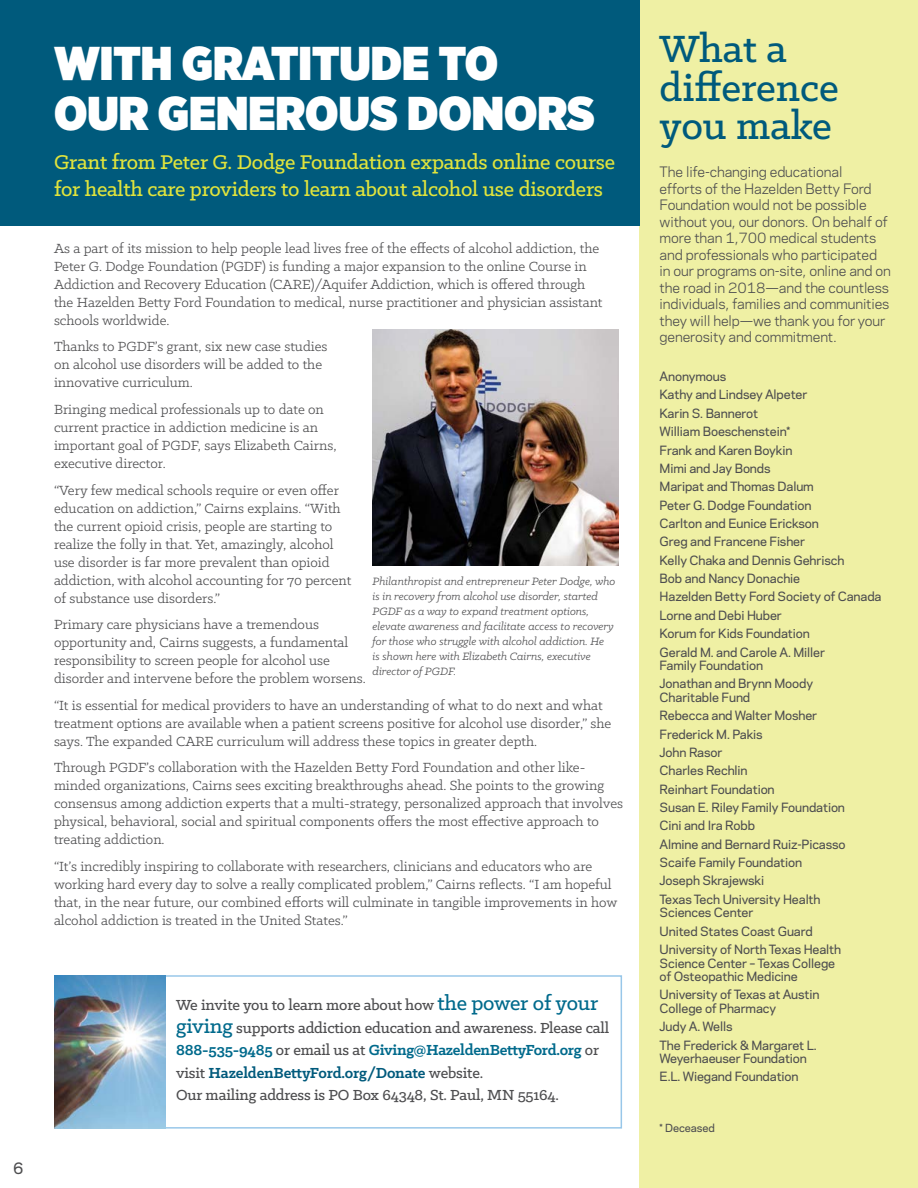
<style>
.page{position:relative;width:918px;height:1188px;background:#fff}
.page>*{position:absolute;margin:0;border:0;box-sizing:border-box;transform-origin:0 0}
.t1{font:900 47.4px/50.1px "Gotham Narrow";color:#fff}
.t2{font:500 42.9px/38.1px "Klinic Slab";color:#005a7c}
.t3{font:500 22.5px/27px "Klinic Slab";letter-spacing:-.01em;color:#e1e43c}
.t4{font:500 16.5px/22.5px "Klinic Slab";letter-spacing:-.01em;color:#4d4d4f}
.t5{font:15px/18px "Klinic Slab";color:#4d4d4f}
.t6{font:500 15px "Polaris";color:#4d4d4f}
.t7{font:13.5px/16.5px "Polaris";letter-spacing:-.01em;color:#4d4d4f}
.t8{font:500 12px/13.5px "Polaris";letter-spacing:-.01em;color:#4d4d4f}
.t9{font:italic 12px/15px "Klinic Slab";color:#4d4d4f}
.t10{font:500 10.5px "Polaris";letter-spacing:-.01em;color:#4d4d4f}
.s1{font-size:22.5px;color:#006a8c}
.s2{font-weight:700;color:#006a8c}
.s3{font-weight:700;color:#005a7c}
</style>
<div class="page">
<div style="left:639px;top:0;width:279px;height:1188px;background:#eff0a4"></div>
<div style="left:0;top:0;width:639px;height:226px;background:#005a7c"></div>
<div style="left:54px;top:975px;width:568px;height:154px;border:2px solid #98c7e9"></div>
<img style="left:373px;top:329px;width:246px;height:236px">
<img style="left:54px;top:976px;width:111px;height:153px">
<p class="t6" style="left:13px;top:1157px;width:12px">6</p>
<h2 class="t1" style="left:54px;top:38px;width:542px">WITH GRATITUDE TO<br>OUR GENEROUS DONORS</h2>
<h3 class="t3" style="left:54px;top:148px;width:563px">Grant from Peter G. Dodge Foundation expands online course for health care providers to learn about alcohol use disorders</h3>
<p class="t5" style="left:54px;top:239px;width:550px">As a part of its mission to help people lead lives free of the effects of alcohol addiction, the Peter G. Dodge Foundation (PGDF) is funding a major expansion to the online Course in Addiction and Recovery Education (CARE)/Aquifer Addiction, which is offered through the Hazelden Betty Ford Foundation to medical, nurse practitioner and physician assistant schools worldwide.</p>
<p class="t5" style="left:54px;top:337px;width:275px">Thanks to PGDF’s grant, six new case studies on alcohol use disorders will be added to the innovative curriculum.</p>
<p class="t5" style="left:54px;top:400px;width:284px">Bringing medical professionals up to date on current practice in addiction medicine is an important goal of PGDF, says Elizabeth Cairns, executive director.</p>
<p class="t5" style="left:54px;top:481px;width:299px">“Very few medical schools require or even offer education on addiction,” Cairns explains. “With the current opioid crisis, people are starting to realize the folly in that. Yet, amazingly, alcohol use disorder is far more prevalent than opioid addiction, with alcohol accounting for 70 percent of substance use disorders.”</p>
<p class="t5" style="left:54px;top:615px;width:313px">Primary care physicians have a tremendous opportunity and, Cairns suggests, a fundamental responsibility to screen people for alcohol use disorder and intervene before the problem worsens.</p>
<p class="t5" style="left:54px;top:696px;width:559px">“It is essential for medical providers to have an understanding of what to do next and what treatment options are available when a patient screens positive for alcohol use disorder,” she says. The expanded CARE curriculum will address these topics in greater depth.</p>
<p class="t5" style="left:54px;top:758px;width:571px">Through PGDF’s collaboration with the Hazelden Betty Ford Foundation and other like&shy;minded organizations, Cairns sees exciting breakthroughs ahead. She points to the growing consensus among addiction experts that a multi-strategy, personalized approach that involves physical, behavioral, social and spiritual components offers the most effective approach to treating addiction.</p>
<p class="t5" style="left:54px;top:857px;width:565px">“It’s incredibly inspiring to collaborate with researchers, clinicians and educators who are working hard every day to solve a really complicated problem,” Cairns reflects. “I am hopeful that, in the near future, our combined efforts will culminate in tangible improvements in how alcohol addiction is treated in the United States.”</p>
<p class="t9" style="left:373px;top:573px;width:244px">Philanthropist and entrepreneur Peter Dodge, who is in recovery from alcohol use disorder, started PGDF as a way to expand treatment options, elevate awareness and facilitate access to recovery for those who struggle with alcohol addiction. He<br>is shown here with Elizabeth Cairns, executive director of PGDF.</p>
<p class="t4" style="left:176px;top:994px;width:435px">We invite you to learn more about how <span class="s1">the power of your giving</span> supports addiction education and awareness. Please call <span class="s2">888-535-9485</span> or email us at <span class="s2">Giving@HazeldenBettyFord.org</span> or visit <span class="s3">HazeldenBettyFord.org/Donate</span> website.</p>
<p class="t4" style="left:176px;top:1084px;width:384px">Our mailing address is PO Box 64348, St. Paul, MN 55164.</p>
<h3 class="t2" style="left:660px;top:29px;width:181px">What a difference you make</h3>
<p class="t7" style="left:660px;top:163px;width:233px">The life-changing educational<br>efforts of the Hazelden Betty Ford Foundation would not be possible without you, our donors. On behalf of more than 1,700 medical students and professionals who participated in our programs on-site, online and on the road in 2018—and the countless individuals, families and communities they will help—we thank you for your generosity and commitment.</p>
<p class="t8" style="left:660px;top:369px;width:68px">Anonymous</p>
<p class="t8" style="left:660px;top:387px;width:149px">Kathy and Lindsey Alpeter</p>
<p class="t8" style="left:660px;top:406px;width:100px">Karin S. Bannerot</p>
<p class="t8" style="left:660px;top:424px;width:132px">William Boeschenstein*</p>
<p class="t8" style="left:660px;top:443px;width:134px">Frank and Karen Boykin</p>
<p class="t8" style="left:660px;top:461px;width:112px">Mimi and Jay Bonds</p>
<p class="t8" style="left:660px;top:479px;width:156px">Maripat and Thomas Dalum</p>
<p class="t8" style="left:660px;top:498px;width:153px">Peter G. Dodge Foundation</p>
<p class="t8" style="left:660px;top:516px;width:161px">Carlton and Eunice Erickson</p>
<p class="t8" style="left:660px;top:534px;width:147px">Greg and Francene Fisher</p>
<p class="t8" style="left:660px;top:553px;width:186px">Kelly Chaka and Dennis Gehrisch</p>
<p class="t8" style="left:660px;top:571px;width:142px">Bob and Nancy Donachie</p>
<p class="t8" style="left:660px;top:589px;width:223px">Hazelden Betty Ford Society of Canada</p>
<p class="t8" style="left:660px;top:608px;width:124px">Lorne and Debi Huber</p>
<p class="t8" style="left:660px;top:626px;width:152px">Korum for Kids Foundation</p>
<p class="t8" style="left:660px;top:644px;width:167px">Gerald M. and Carole A. Miller<br>Family Foundation</p>
<p class="t8" style="left:660px;top:676px;width:155px">Jonathan and Brynn Moody<br>Charitable Fund</p>
<p class="t8" style="left:660px;top:708px;width:159px">Rebecca and Walter Mosher</p>
<p class="t8" style="left:660px;top:727px;width:105px">Frederick M. Pakis</p>
<p class="t8" style="left:660px;top:745px;width:64px">John Rasor</p>
<p class="t8" style="left:660px;top:763px;width:90px">Charles Rechlin</p>
<p class="t8" style="left:660px;top:782px;width:117px">Reinhart Foundation</p>
<p class="t8" style="left:660px;top:800px;width:187px">Susan E. Riley Family Foundation</p>
<p class="t8" style="left:660px;top:818px;width:97px">Cini and Ira Robb</p>
<p class="t8" style="left:660px;top:837px;width:187px">Almine and Bernard Ruiz-Picasso</p>
<p class="t8" style="left:660px;top:855px;width:144px">Scaife Family Foundation</p>
<p class="t8" style="left:660px;top:873px;width:106px">Joseph Skrajewski</p>
<p class="t8" style="left:660px;top:892px;width:162px">Texas Tech University Health<br>Sciences Center</p>
<p class="t8" style="left:660px;top:924px;width:155px">United States Coast Guard</p>
<p class="t8" style="left:660px;top:942px;width:183px">University of North Texas Health<br>Science Center – Texas College of Osteopathic Medicine</p>
<p class="t8" style="left:660px;top:987px;width:161px">University of Texas at Austin<br>College of Pharmacy</p>
<p class="t8" style="left:660px;top:1019px;width:74px">Judy A. Wells</p>
<p class="t8" style="left:660px;top:1038px;width:158px">The Frederick &amp; Margaret L.<br>Weyerhaeuser Foundation</p>
<p class="t8" style="left:660px;top:1069px;width:140px">E.L. Wiegand Foundation</p>
<p class="t10" style="left:660px;top:1120px;width:57px">* Deceased</p>
</div>
